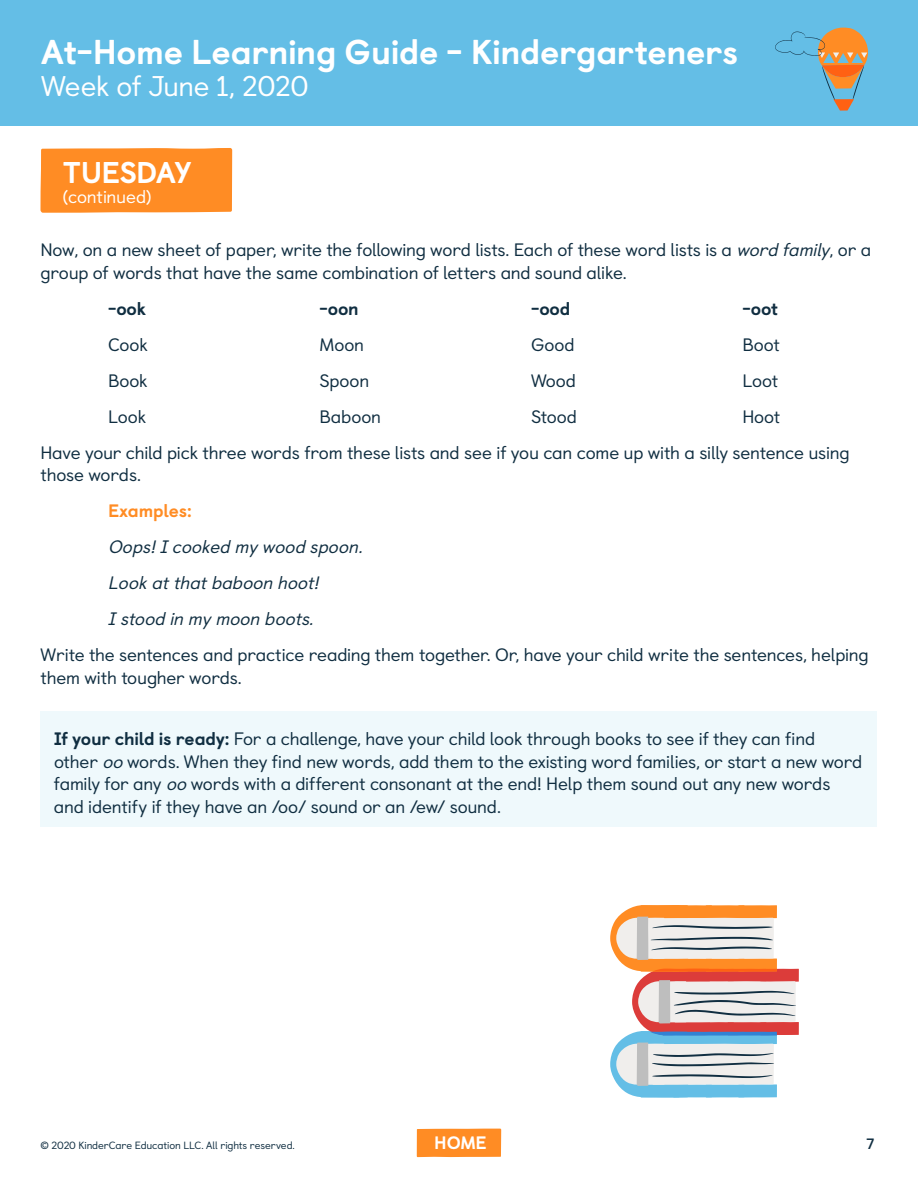
<style>
.page{position:relative;width:918px;height:1188px;background:#fff}
.page>*{position:absolute;margin:0;border:0;box-sizing:border-box;transform-origin:0 0}
.t1{font:800 34.5px "Castledown";letter-spacing:-.01em;color:#fff}
.t2{font:800 30px "Castledown";letter-spacing:-.025em;color:#fff}
.t3{font:28.5px "Castledown";letter-spacing:-.015em;color:#fff}
.t4{font:18px/36px "Castledown";letter-spacing:-.01em;color:#102e41}
.t5{font:italic 18px/36px "Castledown";color:#102e41}
.t6{font:800 18px "Castledown";letter-spacing:-.005em;color:#102e41}
.t7{font:18px "Castledown";letter-spacing:-.01em;color:#fff}
.t8{font:800 18px "Castledown";letter-spacing:-.01em;color:#ff8c24}
.t9{font:800 18px "Castledown";color:#fff}
.t10{font:700 15px "Castledown";color:#102e41}
.t11{font:10.5px "Castledown";letter-spacing:-.01em;color:#102e41}
.s1{font-style:italic}
.s2{font-weight:800}
</style>
<div class="page">
<div style="left:417px;top:1129px;width:84px;height:28px;background:#ff8c24"></div>
<div style="left:0;top:0;width:918px;height:125px;background:#64bee6"></div>
<svg style="left:775px;top:28px;width:93px;height:83px"></svg>
<div style="left:40px;top:711px;width:838px;height:115px;background:#eff9fc"></div>
<div style="left:40px;top:148px;width:192px;height:65px;background:#ff8c24"></div>
<svg style="left:610px;top:905px;width:189px;height:192px"></svg>
<h1 class="t1" style="left:41px;top:24px;width:698px">At-Home Learning Guide - Kindergarteners</h1>
<h3 class="t3" style="left:41px;top:63px;width:269px">Week of June 1, 2020</h3>
<h2 class="t2" style="left:63px;top:148px;width:130px">TUESDAY</h2>
<p class="t7" style="left:63px;top:183px;width:90px">(continued)</p>
<p class="t4" style="left:40px;top:237px;width:832px;line-height:22.5px">Now, on a new sheet of paper, write the following word lists. Each of these word lists is a <span class="s1">word family</span>, or a group of words that have the same combination of letters and sound alike.</p>
<p class="t6" style="left:108px;top:294px;width:40px">-ook</p>
<p class="t4" style="left:108px;top:325px;width:41px;text-align:justify">Cook Book Look</p>
<p class="t6" style="left:531px;top:294px;width:41px">-ood</p>
<p class="t4" style="left:531px;top:325px;width:48px">Good<br>Wood<br>Stood</p>
<p class="t6" style="left:743px;top:294px;width:37px">-oot</p>
<p class="t4" style="left:743px;top:325px;width:39px">Boot</p>
<p class="t4" style="left:743px;top:361px;width:37px">Loot</p>
<p class="t4" style="left:743px;top:397px;width:39px">Hoot</p>
<p class="t4" style="left:41px;top:433px;width:811px">Have your child pick three words from these lists and see if you can come up with a silly sentence using</p>
<p class="t4" style="left:41px;top:456px;width:102px">those words.</p>
<p class="t8" style="left:108px;top:496px;width:85px">Examples:</p>
<p class="t5" style="left:108px;top:528px;width:261px">Oops!Icooked mywood spoon.<br>Lookatthatbaboon hoot!<br>Istood in mymoon boots.</p>
<p class="t4" style="left:40px;top:642px;width:830px;line-height:22.5px">Write the sentences and practice reading them together. Or, have your child write the sentences, helping them with tougher words.</p>
<p class="t6" style="left:320px;top:294px;width:41px">-oon</p>
<p class="t4" style="left:320px;top:325px;width:63px">Moon<br>Spoon<br>Baboon</p>
<p class="t4" style="left:54px;top:726px;width:810px;line-height:22.5px"><span class="s2">If your child is ready:</span> For a challenge, have your child look through books to see if they can find other <span class="s1">oo</span> words. When they find new words, add them to the existing word families, or start a new word family for any <span class="s1">oo</span> words with a different consonant at the end! Help them sound out any new words and identify if they have an /oo/ sound or an /ew/ sound.</p>
<p class="t11" style="left:40px;top:1137px;width:256px">© 2020 KinderCare Education LLC. All rights reserved.</p>
<p class="t9" style="left:434px;top:1128px;width:54px">HOME</p>
<p class="t10" style="left:867px;top:1132px;width:9px">7</p>
</div>
